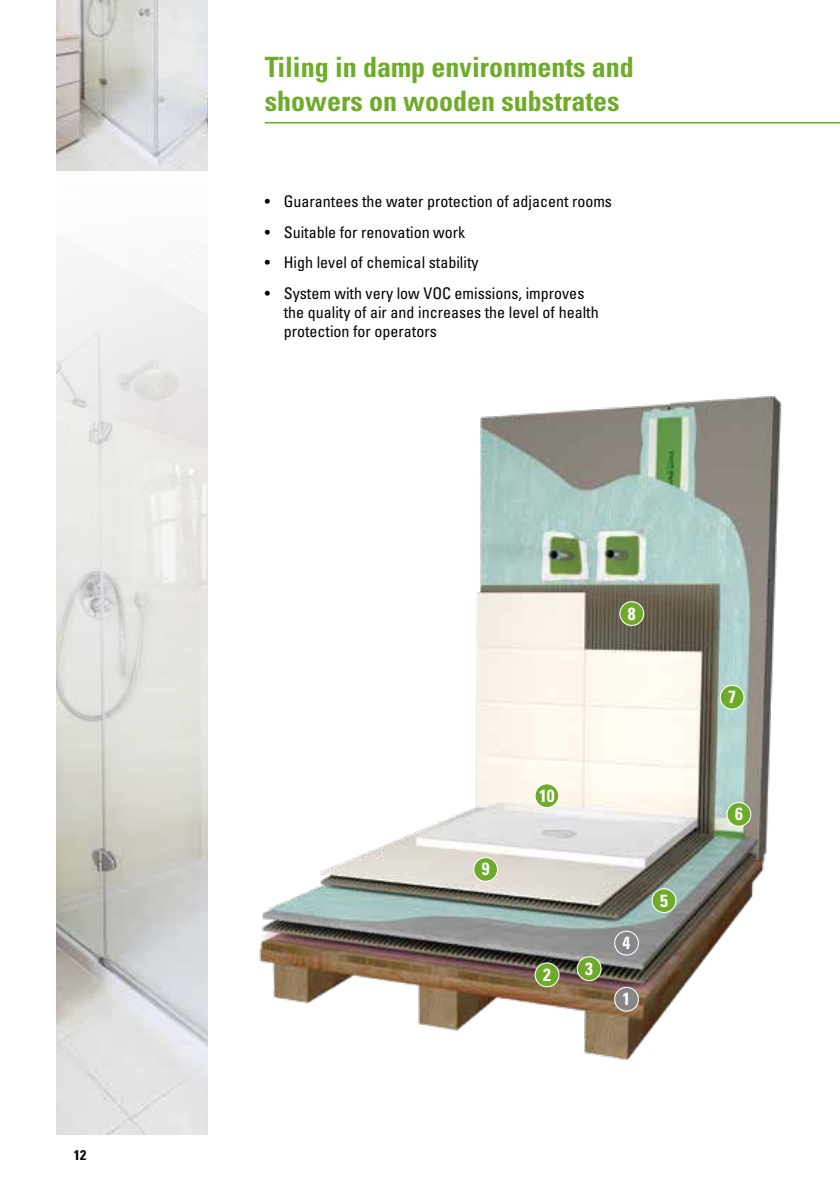
<style>
.page{position:relative;width:840px;height:1191px;background:#fff}
.page>*{position:absolute;margin:0;border:0;box-sizing:border-box;transform-origin:0 0}
.t1{font:700 condensed 28px/33.6px "Univers LT Std";color:#6eab28}
.t2{font:700 condensed 17.6px "Univers LT Std";color:#fff}
.t3{font:condensed 16px/19.2px "Univers LT Std";color:#000}
.t4{font:700 condensed 14px "Univers LT Std";color:#000}
</style>
<div class="page">
<img style="left:259px;top:396px;width:523px;height:665px">
<img style="left:57px;top:244px;width:150px;height:890px">
<img style="left:57px;top:0;width:150px;height:171px">
<div style="left:535px;top:963px;width:23px;height:23px;background:#6eab28;border-radius:50%"></div>
<div style="left:534px;top:962px;width:25px;height:25px;border:1px solid #fff;border-radius:50%"></div>
<div style="left:726px;top:802px;width:24px;height:24px;background:#6eab28;border-radius:50%"></div>
<div style="left:726px;top:802px;width:25px;height:24px;border:1px solid #fff;border-radius:50%"></div>
<div style="left:577px;top:956px;width:23px;height:24px;background:#6eab28;border-radius:50%"></div>
<div style="left:576px;top:956px;width:25px;height:25px;border:1px solid #fff;border-radius:50%"></div>
<div style="left:719px;top:685px;width:24px;height:24px;background:#6eab28;border-radius:50%"></div>
<div style="left:719px;top:685px;width:25px;height:24px;border:1px solid #fff;border-radius:50%"></div>
<div style="left:619px;top:601px;width:24px;height:24px;background:#6eab28;border-radius:50%"></div>
<div style="left:619px;top:601px;width:25px;height:25px;border:1px solid #fff;border-radius:50%"></div>
<div style="left:473px;top:857px;width:24px;height:24px;background:#6eab28;border-radius:50%"></div>
<div style="left:473px;top:857px;width:25px;height:25px;border:1px solid #fff;border-radius:50%"></div>
<div style="left:534px;top:784px;width:24px;height:23px;background:#6eab28;border-radius:50%"></div>
<div style="left:534px;top:783px;width:25px;height:25px;border:1px solid #fff;border-radius:50%"></div>
<hr style="left:264px;top:122px;width:575px;height:2px;background:#6eab28">
<div style="left:614px;top:987px;width:24px;height:24px;background:#878787;border-radius:50%"></div>
<div style="left:613px;top:986px;width:25px;height:25px;border:1px solid #fff;border-radius:50%"></div>
<div style="left:614px;top:931px;width:24px;height:24px;background:#878787;border-radius:50%"></div>
<div style="left:613px;top:930px;width:25px;height:25px;border:1px solid #fff;border-radius:50%"></div>
<div style="left:651px;top:888px;width:24px;height:24px;background:#6eab28;border-radius:50%"></div>
<div style="left:651px;top:888px;width:25px;height:25px;border:1px solid #fff;border-radius:50%"></div>
<p class="t4" style="left:74px;top:1146px;width:14px">12</p>
<h1 class="t1" style="left:264px;top:50px;width:370px">Tiling in damp environments and showers on wooden substrates</h1>
<p class="t3" style="left:264px;top:191px;width:348px">• Guarantees the water protection of adjacent rooms</p>
<p class="t3" style="left:264px;top:222px;width:202px">• Suitable for renovation work</p>
<p class="t3" style="left:264px;top:252px;width:215px">• High level of chemical stability</p>
<p class="t3" style="left:283px;top:283px;width:316px;text-indent:-19px">• System with very low VOC emissions, improves the quality of air and increases the level of health protection for operators</p>
<p class="t2" style="left:627px;top:602px;width:9px">8</p>
<p class="t2" style="left:481px;top:858px;width:9px">9</p>
<p class="t2" style="left:539px;top:785px;width:17px">10</p>
<p class="t2" style="left:543px;top:963px;width:9px">2</p>
<p class="t2" style="left:585px;top:957px;width:9px">3</p>
<p class="t2" style="left:622px;top:932px;width:9px">4</p>
<p class="t2" style="left:622px;top:988px;width:9px">1</p>
<p class="t2" style="left:659px;top:889px;width:9px">5</p>
<p class="t2" style="left:727px;top:686px;width:9px">7</p>
<p class="t2" style="left:734px;top:803px;width:9px">6</p>
</div>
